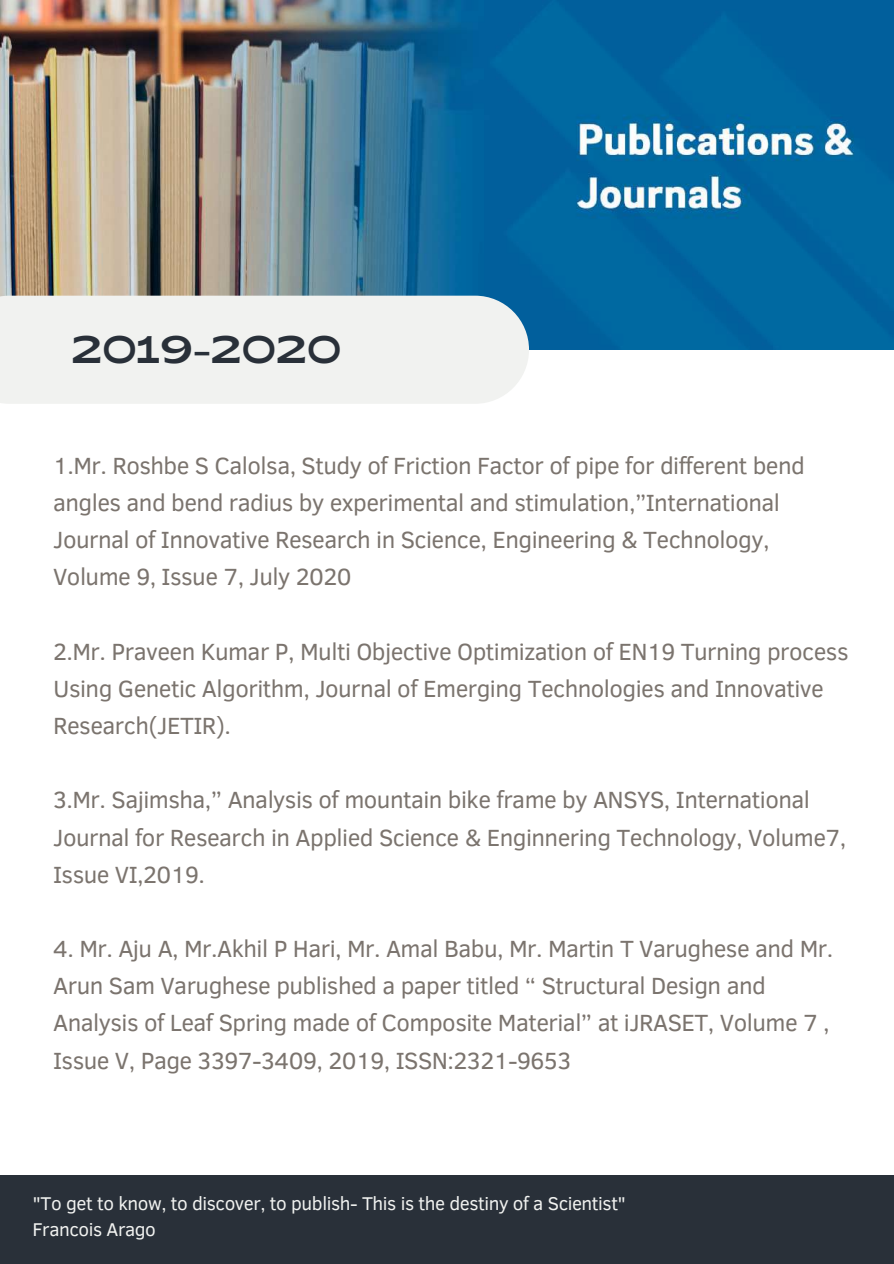
<style>
.page{position:relative;width:894px;height:1264px;background:#fff}
.page>*{position:absolute;margin:0;border:0;box-sizing:border-box;transform-origin:0 0}
.t1{font:semi-expanded 38.4px "Brice";color:#293039}
.t2{font:24px/37.2px "Clear Sans";letter-spacing:-.02em;color:#7b746e}
.t3{font:18.9px/26px "Clear Sans";letter-spacing:-.02em;color:#f1f2f0}
</style>
<div class="page">
<div style="left:0;top:1175px;width:893px;height:88px;background:#293039"></div>
<img style="left:0;top:0;width:893px;height:349px">
<div style="left:0;top:296px;width:529px;height:108px;background:#f1f2f0"></div>
<h1 class="t1" style="left:71px;top:334px;width:271px">2019-2020</h1>
<p class="t2" style="left:53px;top:445px;width:753px">1.Mr. Roshbe S Calolsa, Study of Friction Factor of pipe for different bend angles and bend radius by experimental and stimulation,”International Journal of Innovative Research in Science, Engineering &amp; Technology, Volume 9, Issue 7, July 2020</p>
<p class="t2" style="left:53px;top:631px;width:796px">2.Mr. Praveen Kumar P, Multi Objective Optimization of EN19 Turning process<br>Using Genetic Algorithm, Journal of Emerging Technologies and Innovative<br>Research(JETIR).</p>
<p class="t2" style="left:53px;top:780px;width:794px">3.Mr. Sajimsha,” Analysis of mountain bike frame by ANSYS, International<br>Journal for Research in Applied Science &amp; Enginnering Technology, Volume7,<br>Issue VI,2019.</p>
<p class="t2" style="left:53px;top:928px;width:781px">4. Mr. Aju A, Mr.Akhil P Hari, Mr. Amal Babu, Mr. Martin T Varughese and Mr.<br>Arun Sam Varughese published a paper titled “ Structural Design and Analysis of Leaf Spring made of Composite Material” at iJRASET, Volume 7 , Issue V, Page 3397-3409, 2019, ISSN:2321-9653</p>
<p class="t3" style="left:32px;top:1189px;width:595px">"To get to know, to discover, to publish- This is the destiny of a Scientist"<br>Francois Arago</p>
</div>
